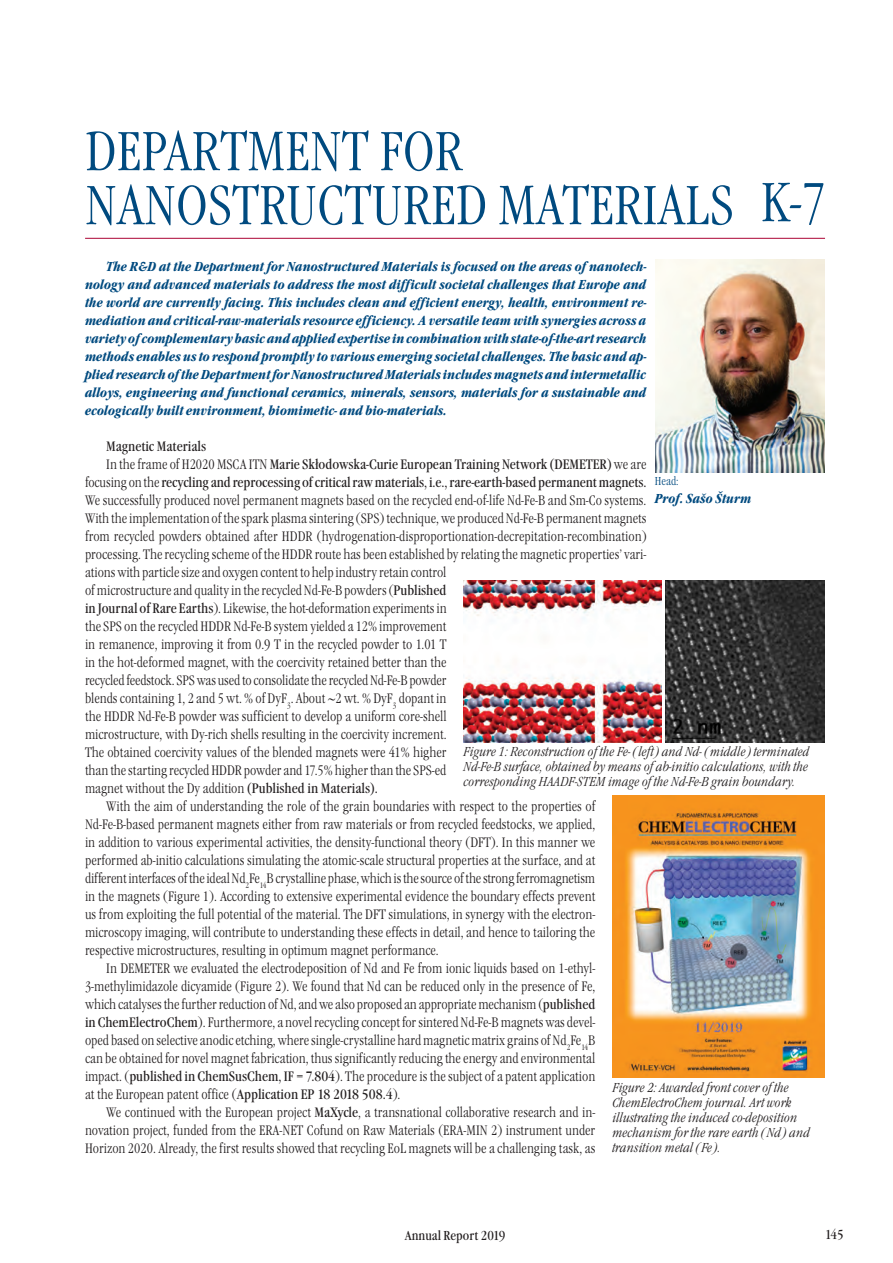
<style>
.page{position:relative;width:893px;height:1263px;background:#fff}
.page>*{position:absolute;margin:0;border:0;box-sizing:border-box;transform-origin:0 0}
.LP_Naslov_odseka{font:57px/54px "Garamond Itc TEE Ligh Cond";color:#004a7f}
.LP_Naslov_odseka_sif{font:57px "Garamond Itc TEE Ligh Cond";color:#004a7f}
.LP_Glavni_tekst{font:14.25px/18px "Garamond Itc TEE Ligh Cond";color:#231f20;text-align:justify}
.LP_Glavni_tekst-2{font:condensed 14.25px "Garamond Itc TEE";color:#231f20}
.LP_Povzetek{font:italic 700 condensed 13.5px/18px "Garamond Itc TEE";color:#004a7f;text-align:justify}
.LP_Podnapis_k_sliki{font:13.5px/15px "Garamond Itc TEE Ligh Cond Ital";color:#231f20;text-align:justify}
.t1{font:condensed 13.5px "Garamond Itc TEE";color:#231f20}
.LP_Sef{font:italic 700 condensed 13.5px "Garamond Itc TEE";color:#004a7f}
.LP_sef-naziv{font:12px "Garamond Itc TEE Ligh Cond";color:#004a7f}
.s1{font-family:"Garamond Itc TEE";font-stretch:condensed}
</style>
<div class="page">
<hr style="left:85px;top:238px;width:740px;height:1px;background:#ab0333">
<img style="left:655px;top:259px;width:170px;height:213px">
<img style="left:463px;top:580px;width:198px;height:162px">
<img style="left:665px;top:580px;width:160px;height:162px">
<img style="left:612px;top:795px;width:213px;height:282px">
<p class="LP_Naslov_odseka" style="left:85px;top:125px;width:650px">DEPARTMENT FOR<br>NANOSTRUCTURED MATERIALS</p>
<p class="LP_Naslov_odseka_sif" style="left:761px;top:170px;width:67px">K-7</p>
<p class="LP_Povzetek" style="left:85px;top:257px;width:563px;text-indent:21px">The R&amp;D at the Department for Nanostructured Materials is focused on the areas of nanotech&shy;nology and advanced materials to address the most difficult societal challenges that Europe and the world are currently facing. This includes clean and efficient energy, health, environment re&shy;mediation and critical-raw-materials resource efficiency. A versatile team with synergies across a variety of complementary basic and applied expertise in combination with state-of-the-art research methods enables us to respond promptly to various emerging societal challenges. The basic and ap&shy;plied research of the Department for Nanostructured Materials includes magnets and intermetallic alloys, engineering and functional ceramics, minerals, sensors, materials for a sustainable and ecologically built environment, biomimetic- and bio-materials.</p>
<p class="LP_Glavni_tekst-2" style="left:106px;top:438px;width:101px">Magnetic Materials</p>
<p class="LP_Glavni_tekst" style="left:85px;top:455px;width:563px;text-align:left;text-indent:21px">In the frame of H2020 MSCA ITN <span class="s1">Marie Skłodowska-Curie European Training Network (DEMETER)</span> we are focusing on the <span class="s1">recycling and reprocessing of critical raw materials, i.e., rare-earth-based permanent magnets.<br></span>We successfully produced novel permanent magnets based on the recycled end-of-life Nd-Fe-B and Sm-Co systems.<br>With the implementation of the spark plasma sintering (SPS) technique, we produced Nd-Fe-B permanent magnets from recycled powders obtained after HDDR (hydrogenation-disproportionation-decrepitation-recombination) processing. The recycling scheme of the HDDR route has been established by relating the magnetic properties’ vari&shy;ations with particle size and oxygen content to help industry retain control<br>of microstructure and quality in the recycled Nd-Fe-B powders (<span class="s1">Published<br>in Journal of Rare Earths</span>). Likewise, the hot-deformation experiments in<br>the SPS on the recycled HDDR Nd-Fe-B system yielded a 12% improvement<br>in remanence, improving it from 0.9 T in the recycled powder to 1.01 T<br>in the hot-deformed magnet, with the coercivity retained better than the<br>recycled feedstock. SPS was used to consolidate the recycled Nd-Fe-B powder<br>blends containing 1, 2 and 5 wt. % of DyF<sub>3</sub>. About 2 wt. % DyF<sub>3</sub> dopant in<br>the HDDR Nd-Fe-B powder was sufficient to develop a uniform core-shell<br>microstructure, with Dy-rich shells resulting in the coercivity increment.<br>The obtained coercivity values of the blended magnets were 41% higher<br>than the starting recycled HDDR powder and 17.5% higher than the SPS-ed<br>magnet without the Dy addition <span class="s1">(Published in Materials).</span></p>
<p class="LP_Glavni_tekst" style="left:85px;top:797px;width:512px;text-indent:21px">With the aim of understanding the role of the grain boundaries with respect to the properties of Nd-Fe-B-based permanent magnets either from raw materials or from recycled feedstocks, we applied, in addition to various experimental activities, the density-functional theory (DFT). In this manner we performed ab-initio calculations simulating the atomic-scale structural properties at the surface, and at different interfaces of the ideal Nd<sub>2</sub>Fe<sub>14</sub>B crystalline phase, which is the source of the strong ferromagnetism in the magnets (Figure 1). According to extensive experimental evidence the boundary effects prevent us from exploiting the full potential of the material. The DFT simulations, in synergy with the electron&shy;microscopy imaging, will contribute to understanding these effects in detail, and hence to tailoring the respective microstructures, resulting in optimum magnet performance.</p>
<p class="LP_Glavni_tekst" style="left:85px;top:959px;width:512px;text-indent:21px">In DEMETER we evaluated the electrodeposition of Nd and Fe from ionic liquids based on 1-ethyl-3-methylimidazole dicyamide (Figure 2). We found that Nd can be reduced only in the presence of Fe, which catalyses the further reduction of Nd, and we also proposed an appropriate mechanism (<span class="s1">published in ChemElectroChem</span>). Furthermore, a novel recycling concept for sintered Nd-Fe-B magnets was devel&shy;oped based on selective anodic etching, where single-crystalline hard magnetic matrix grains of Nd<sub>2</sub>Fe<sub>14</sub>B can be obtained for novel magnet fabrication, thus significantly reducing the energy and environmental impact. (<span class="s1">published in ChemSusChem, IF = 7.804</span>). The procedure is the subject of a patent application at the European patent office (<span class="s1">Application EP 18 2018 508.4</span>).</p>
<p class="LP_Glavni_tekst" style="left:85px;top:1103px;width:512px;text-indent:21px">We continued with the European project <span class="s1">MaXycle</span>, a transnational collaborative research and in&shy;novation project, funded from the ERA-NET Cofund on Raw Materials (ERA-MIN 2) instrument under Horizon 2020. Already, the first results showed that recycling EoL magnets will be a challenging task, as</p>
<p class="LP_sef-naziv" style="left:655px;top:474px;width:25px">Head:</p>
<p class="LP_Sef" style="left:655px;top:490px;width:98px">Prof. Sašo Šturm</p>
<p class="LP_Podnapis_k_sliki" style="left:463px;top:745px;width:348px">Figure 1: Reconstruction of the Fe- (left) and Nd- (middle) terminated Nd-Fe-B surface, obtained by means of ab-initio calculations, with the corresponding HAADF-STEM image of the Nd-Fe-B grain boundary.</p>
<p class="LP_Podnapis_k_sliki" style="left:612px;top:1080px;width:199px;text-align:left">Figure 2: Awarded front cover of the ChemElectroChem journal. Art work illustrating the induced co-deposition mechanism for the rare earth (Nd) and transition metal (Fe).</p>
<p class="t1" style="left:405px;top:1227px;width:102px">Annual Report 2019</p>
<p class="t1" style="left:825px;top:1227px;width:20px">145</p>
</div>
